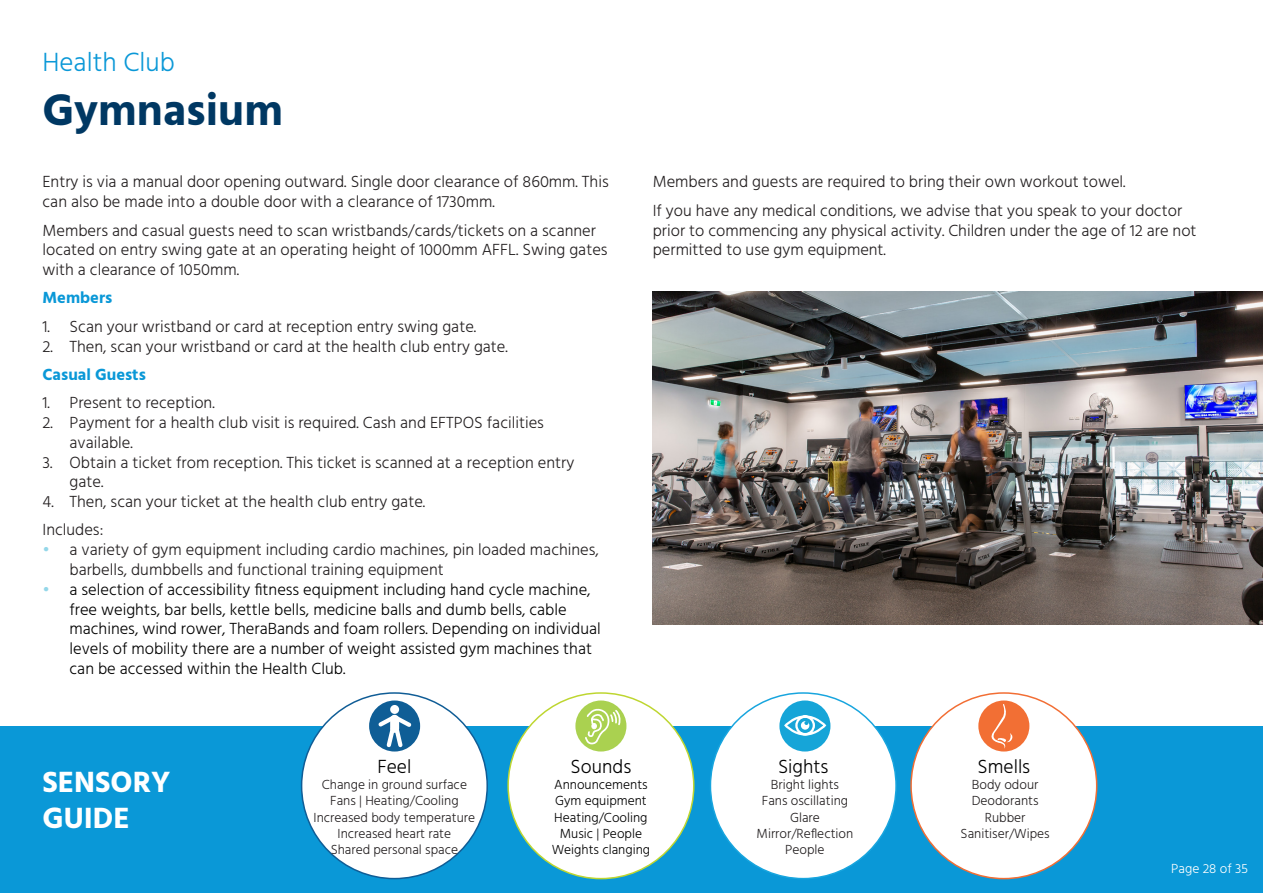
<style>
.page{position:relative;width:1263px;height:893px;background:#fff}
.page>*{position:absolute;margin:0;border:0;box-sizing:border-box;transform-origin:0 0}
.t1{font:700 45px "Hind";color:#003863}
.t2{font:700 30px/36px "Hind";color:#fff}
.t3{font:300 27px "Hind";color:#0a98d7}
.t4{font:300 19.5px "Hind";color:#000}
.t5{font:300 16.5px/19.8px "Hind";color:#231f20}
.t6{font:300 16.5px/19.8px "Hind";color:#000}
.t7{font:700 16.5px "Hind";color:#0a98d7}
.t8{font:300 13.5px "Hind";color:#231f20}
.t9{font:300 13.5px "Hind";color:#000}
.t10{font:300 13.5px "Hind";color:#fff}
.s1{color:#94d7e9}
</style>
<div class="page">
<div style="left:0;top:726px;width:1263px;height:167px;background:#0a98d7"></div>
<div style="left:508px;top:693px;width:186px;height:186px;background:#fff;border-radius:50%"></div>
<div style="left:911px;top:693px;width:186px;height:186px;background:#fff;border-radius:50%"></div>
<div style="left:302px;top:693px;width:185px;height:186px;background:#fff;border-radius:50%"></div>
<div style="left:710px;top:693px;width:186px;height:186px;background:#fff;border-radius:50%"></div>
<div style="left:369px;top:700px;width:51px;height:51px;background:#0f5e96;border-radius:50%"></div>
<div style="left:390px;top:705px;width:9px;height:9px;background:#fff;border-radius:50%"></div>
<svg style="left:375px;top:711px;width:40px;height:39px"></svg>
<div style="left:575px;top:700px;width:51px;height:51px;background:#aad150;border-radius:50%"></div>
<svg style="left:585px;top:708px;width:35px;height:37px"></svg>
<div style="left:779px;top:700px;width:51px;height:51px;background:#16a5d8;border-radius:50%"></div>
<svg style="left:784px;top:715px;width:43px;height:21px"></svg>
<div style="left:978px;top:700px;width:51px;height:51px;background:#f26f34;border-radius:50%"></div>
<svg style="left:987px;top:704px;width:26px;height:45px"></svg>
<img style="left:653px;top:291px;width:610px;height:333px">
<p class="t3" style="left:43px;top:44px;width:134px">Health Club</p>
<p class="t1" style="left:43px;top:83px;width:242px">Gymnasium</p>
<p class="t5" style="left:43px;top:173px;width:568px">Entry is via a manual door opening outward. Single door clearance of 860mm. This can also be made into a double door with a clearance of 1730mm.</p>
<p class="t5" style="left:43px;top:221px;width:567px">Members and casual guests need to scan wristbands/cards/tickets on a scanner located on entry swing gate at an operating height of 1000mm AFFL. Swing gates with a clearance of 1050mm.</p>
<p class="t7" style="left:43px;top:288px;width:71px">Members</p>
<p class="t5" style="left:43px;top:317px;width:435px">1. Scan your wristband or card at reception entry swing gate.</p>
<p class="t5" style="left:43px;top:337px;width:467px">2. Then, scan your wristband or card at the health club entry gate.</p>
<p class="t7" style="left:43px;top:364px;width:105px">Casual Guests</p>
<p class="t5" style="left:43px;top:394px;width:174px">1. Present to reception.</p>
<p class="t5" style="left:70px;top:413px;width:476px;text-indent:-27px">2. Payment for a health club visit is required. Cash and EFTPOS facilities available.</p>
<p class="t5" style="left:70px;top:453px;width:506px;text-indent:-27px">3. Obtain a ticket from reception. This ticket is scanned at a reception entry gate.</p>
<p class="t5" style="left:43px;top:493px;width:384px">4. Then, scan your ticket at the health club entry gate.</p>
<p class="t5" style="left:43px;top:521px;width:62px">Includes:</p>
<p class="t5" style="left:70px;top:541px;width:531px;text-indent:-27px"><span class="s1">•</span> a variety of gym equipment including cardio machines, pin loaded machines, barbells, dumbbells and functional training equipment</p>
<p class="t6" style="left:70px;top:580px;width:533px;text-indent:-27px"><span class="s1">•</span> a selection of accessibility fitness equipment including hand cycle machine, free weights, bar bells, kettle bells, medicine balls and dumb bells, cable machines, wind rower, TheraBands and foam rollers. Depending on individual levels of mobility there are a number of weight assisted gym machines that can be accessed within the Health Club.</p>
<p class="t5" style="left:653px;top:173px;width:474px">Members and guests are required to bring their own workout towel.</p>
<p class="t5" style="left:653px;top:201px;width:545px">If you have any medical conditions, we advise that you speak to your doctor prior to commencing any physical activity. Children under the age of 12 are not permitted to use gym equipment.</p>
<h2 class="t2" style="left:43px;top:763px;width:129px">SENSORY<br>GUIDE</h2>
<p class="t4" style="left:377px;top:754px;width:35px">Feel</p>
<p class="t4" style="left:571px;top:754px;width:62px">Sounds</p>
<p class="t4" style="left:778px;top:754px;width:52px">Sights</p>
<p class="t4" style="left:977px;top:754px;width:54px">Smells</p>
<p class="t8" style="left:322px;top:776px;width:147px">Change in ground surface</p>
<p class="t8" style="left:330px;top:792px;width:130px">Fans | Heating/Cooling</p>
<p class="t8" style="left:314px;top:808px;width:163px">Increased body temperature</p>
<p class="t8" style="left:338px;top:824px;width:115px">Increased heart rate</p>
<p class="t8" style="left:331px;top:840px;width:129px">Shared personal space</p>
<p class="t8" style="left:771px;top:776px;width:70px">Bright lights</p>
<p class="t8" style="left:762px;top:792px;width:88px">Fans oscillating</p>
<p class="t8" style="left:790px;top:808px;width:31px">Glare</p>
<p class="t8" style="left:757px;top:824px;width:98px">Mirror/Reflection</p>
<p class="t8" style="left:785px;top:840px;width:41px">People</p>
<p class="t8" style="left:972px;top:776px;width:68px">Body odour</p>
<p class="t8" style="left:972px;top:792px;width:68px">Deodorants</p>
<p class="t8" style="left:985px;top:808px;width:42px">Rubber</p>
<p class="t8" style="left:960px;top:824px;width:91px">Sanitiser/Wipes</p>
<p class="t9" style="left:554px;top:776px;width:95px">Announcements</p>
<p class="t9" style="left:555px;top:792px;width:93px">Gym equipment</p>
<p class="t9" style="left:554px;top:808px;width:95px">Heating/Cooling</p>
<p class="t9" style="left:560px;top:824px;width:84px">Music | People</p>
<p class="t9" style="left:552px;top:840px;width:100px">Weights clanging</p>
<p class="t10" style="left:1171px;top:860px;width:78px">Page 28 of 35</p>
</div>
